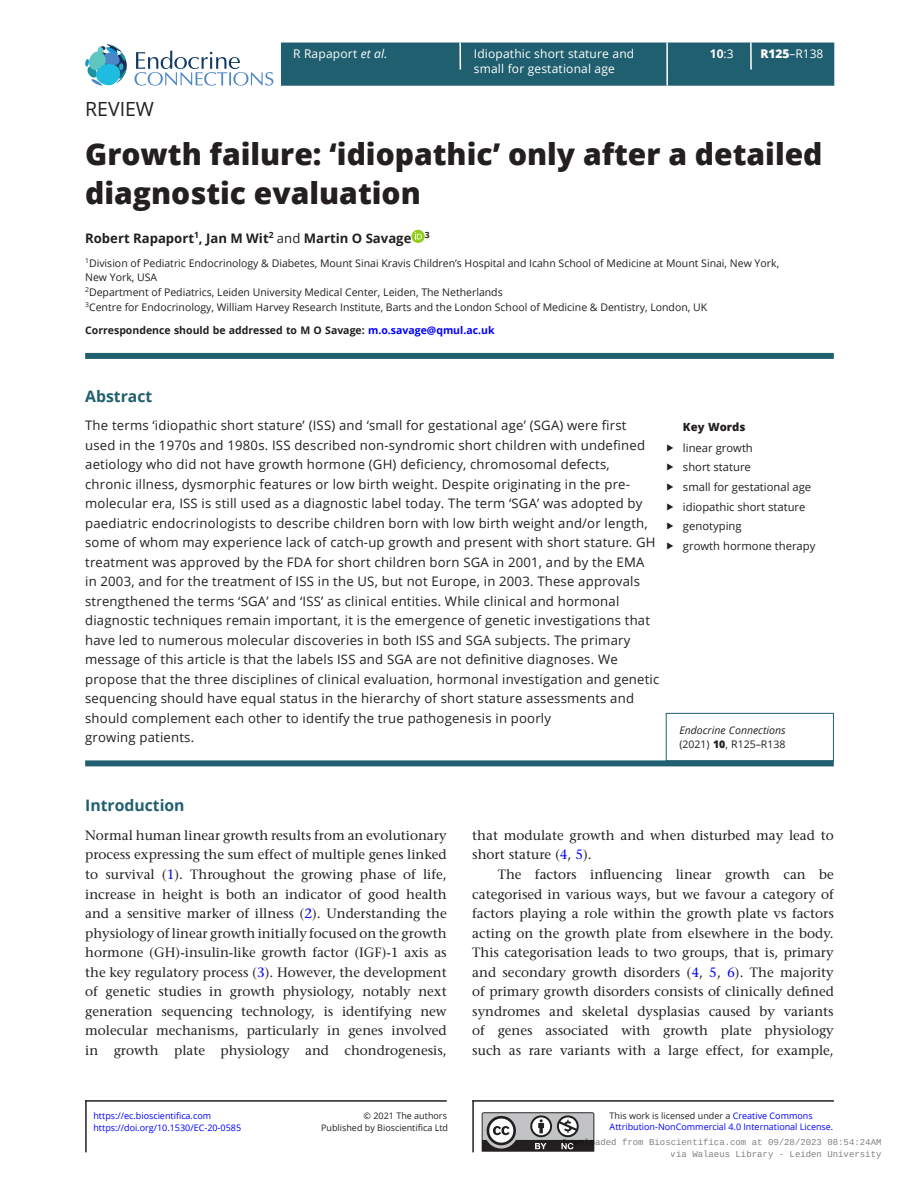
<style>
.page{position:relative;width:919px;height:1187px;background:#fff}
.page>*{position:absolute;margin:0;border:0;box-sizing:border-box;transform-origin:0 0}
.CT{font:800 30px/39px "Open Sans";color:#231f20}
.AT{font:19.5px "Open Sans";color:#231f20}
.H1_Rule{font:700 15.75px "Open Sans";color:#205f6f}
.ABS_H{font:700 15.75px "Open Sans";color:#205f6f}
.TXT{font:500 13.5px/19.5px "Stone Serif Std";color:#231f20;text-align:justify}
.TXI{font:500 13.5px/19.5px "Stone Serif Std";color:#231f20;text-align:justify}
.ABS_TXT_L{font:13.2px/19.5px "Open Sans";letter-spacing:.015em;color:#231f20}
.AU{font:700 13.2px "Open Sans";color:#231f20}
.t1{font:12px "Open Sans";letter-spacing:.015em;color:#fff}
.t2{font:700 12px "Open Sans";color:#fff}
.t3{font:11.25px "Open Sans";color:#231f20}
.Keywords_Head{font:800 11.25px "Open Sans";color:#231f20}
.Address{font:10.5px/14.7px "Open Sans";color:#231f20}
.Corres{font:700 10.5px "Open Sans";color:#231f20}
.Corres-2{font:italic 10.5px "Open Sans";color:#231f20}
.Corres-3{font:10.5px "Open Sans";color:#231f20}
.t4{font:9px "Open Sans";color:#00f}
.t5{font:9px/12px "Liberation Mono";color:rgb(0 0 0/.5);text-align:right}
.t6{font:9px/11.6px "Open Sans";color:#231f20;text-align:right}
.s1{font-style:italic}
.s2{font-weight:400}
.s3{font-weight:800}
.s4{color:#00f}
</style>
<div class="page">
<div style="left:281px;top:43px;width:553px;height:43px;background:#205f6f;border:2px solid #205f6f"></div>
<svg style="left:750px;top:43px;width:1px;height:27px"></svg>
<hr style="left:666px;top:43px;width:2px;height:43px;background:#fff">
<hr style="left:459px;top:43px;width:2px;height:27px;background:#fff">
<svg style="left:134px;top:51px;width:139px;height:35px"></svg>
<svg style="left:85px;top:44px;width:42px;height:42px"></svg>
<svg style="left:411px;top:230px;width:13px;height:13px"></svg>
<svg style="left:414px;top:232px;width:8px;height:7px"></svg>
<div style="left:85px;top:353px;width:748px;height:6px;background:#205f6f"></div>
<div style="left:85px;top:760px;width:748px;height:6px;background:#205f6f"></div>
<div style="left:665px;top:713px;width:168px;height:48px;border:1px solid #205f6f"></div>
<svg style="left:481px;top:1112px;width:113px;height:39px;background:#8c8b8c"></svg>
<hr style="left:472px;top:1100px;width:361px;height:1px;background:#231f20">
<hr style="left:472px;top:1100px;width:2px;height:52px;background:#231f20">
<hr style="left:85px;top:1100px;width:361px;height:1px;background:#231f20">
<hr style="left:85px;top:1100px;width:2px;height:52px;background:#231f20">
<p class="t1" style="left:293px;top:46px;width:96px">R Rapaport <span class="s1">et al.</span></p>
<p class="t1" style="left:474px;top:46px;width:162px">Idiopathic short stature and</p>
<p class="t2" style="left:709px;top:46px;width:25px">10<span class="s2">:3</span></p>
<p class="t1" style="left:760px;top:46px;width:65px"><span class="s3">R125</span>–R138</p>
<p class="t1" style="left:474px;top:61px;width:143px">small for gestational age</p>
<p class="AT" style="left:85px;top:96px;width:70px">REVIEW</p>
<p class="CT" style="left:85px;top:133px;width:738px">Growth failure: ‘idiopathic’ only after a detailed diagnostic evaluation</p>
<p class="AU" style="left:85px;top:229px;width:346px">Robert Rapaport<sup>1</sup>, Jan M Wit<sup>2</sup> <span class="s2">and</span> Martin O Savage <sup>3</sup></p>
<p class="Address" style="left:85px;top:255px;width:695px"><sup>1</sup>Division of Pediatric Endocrinology &amp; Diabetes, Mount Sinai Kravis Children’s Hospital and Icahn School of Medicine at Mount Sinai, New York,<br>New York, USA</p>
<p class="Address" style="left:85px;top:284px;width:419px"><sup>2</sup>Department of Pediatrics, Leiden University Medical Center, Leiden, The Netherlands</p>
<p class="Address" style="left:85px;top:299px;width:623px"><sup>3</sup>Centre for Endocrinology, William Harvey Research Institute, Barts and the London School of Medicine &amp; Dentistry, London, UK</p>
<p class="Corres" style="left:85px;top:323px;width:411px">Correspondence should be addressed to M O Savage: <span class="s4">m.o.savage@qmul.ac.uk</span></p>
<p class="ABS_H" style="left:85px;top:385px;width:69px">Abstract</p>
<p class="ABS_TXT_L" style="left:85px;top:415px;width:575px">The terms ‘idiopathic short stature’ (ISS) and ‘small for gestational age’ (SGA) were first used in the 1970s and 1980s. ISS described non-syndromic short children with undefined aetiology who did not have growth hormone (GH) deficiency, chromosomal defects, chronic illness, dysmorphic features or low birth weight. Despite originating in the pre&shy;molecular era, ISS is still used as a diagnostic label today. The term ‘SGA’ was adopted by paediatric endocrinologists to describe children born with low birth weight and/or length, some of whom may experience lack of catch-up growth and present with short stature. GH treatment was approved by the FDA for short children born SGA in 2001, and by the EMA<br>in 2003, and for the treatment of ISS in the US, but not Europe, in 2003. These approvals strengthened the terms ‘SGA’ and ‘ISS’ as clinical entities. While clinical and hormonal diagnostic techniques remain important, it is the emergence of genetic investigations that have led to numerous molecular discoveries in both ISS and SGA subjects. The primary message of this article is that the labels ISS and SGA are not definitive diagnoses. We propose that the three disciplines of clinical evaluation, hormonal investigation and genetic sequencing should have equal status in the hierarchy of short stature assessments and should complement each other to identify the true pathogenesis in poorly<br>growing patients.</p>
<p class="Keywords_Head" style="left:683px;top:418px;width:64px">Key Words</p>
<p class="t3" style="left:683px;top:440px;width:71px">linear growth</p>
<p class="t3" style="left:683px;top:459px;width:69px">short stature</p>
<p class="t3" style="left:683px;top:479px;width:130px">small for gestational age</p>
<p class="t3" style="left:683px;top:498px;width:124px">idiopathic short stature</p>
<p class="t3" style="left:683px;top:518px;width:60px">genotyping</p>
<p class="t3" style="left:683px;top:537px;width:134px">growth hormone therapy</p>
<p class="Corres-2" style="left:679px;top:722px;width:108px">Endocrine Connections</p>
<p class="Corres-3" style="left:679px;top:737px;width:107px">(2021) <span class="s3">10</span>, R125–R138</p>
<p class="H1_Rule" style="left:85px;top:793px;width:101px">Introduction</p>
<p class="TXT" style="left:85px;top:825px;width:363px">Normal human linear growth results from an evolutionary process expressing the sum effect of multiple genes linked to survival (<span class="s4">1</span>). Throughout the growing phase of life, increase in height is both an indicator of good health and a sensitive marker of illness (<span class="s4">2</span>). Understanding the physiology of linear growth initially focused on the growth hormone (GH)-insulin-like growth factor (IGF)-1 axis as the key regulatory process (<span class="s4">3</span>). However, the development of genetic studies in growth physiology, notably next generation sequencing technology, is identifying new molecular mechanisms, particularly in genes involved in growth plate physiology and chondrogenesis,</p>
<p class="TXT" style="left:472px;top:825px;width:363px">that modulate growth and when disturbed may lead to short stature (<span class="s4">4</span>, <span class="s4">5</span>).</p>
<p class="TXI" style="left:472px;top:864px;width:363px;text-indent:26px">The factors influencing linear growth can be categorised in various ways, but we favour a category of factors playing a role within the growth plate vs factors acting on the growth plate from elsewhere in the body.<br>This categorisation leads to two groups, that is, primary and secondary growth disorders (<span class="s4">4</span>, <span class="s4">5</span>, <span class="s4">6</span>). The majority of primary growth disorders consists of clinically defined syndromes and skeletal dysplasias caused by variants of genes associated with growth plate physiology such as rare variants with a large effect, for example,</p>
<p class="t4" style="left:93px;top:1109px;width:119px">https://ec.bioscientifica.com</p>
<p class="t6" style="left:321px;top:1109px;width:128px">© 2021 The authors<br>Published by Bioscientifica Ltd</p>
<p class="t6" style="left:609px;top:1109px;width:204px">This work is licensed under a <span class="s4">Creative Commons</span></p>
<p class="t4" style="left:93px;top:1121px;width:149px">https://doi.org/10.1530/EC-20-0585</p>
<p class="t4" style="left:609px;top:1120px;width:225px">Attribution-NonCommercial 4.0 International License.</p>
<p class="t5" style="left:562px;top:1136px;width:320px">Downloaded from Bioscientifica.com at 09/28/2023 08:54:24AM via Walaeus Library - Leiden University</p>
</div>
